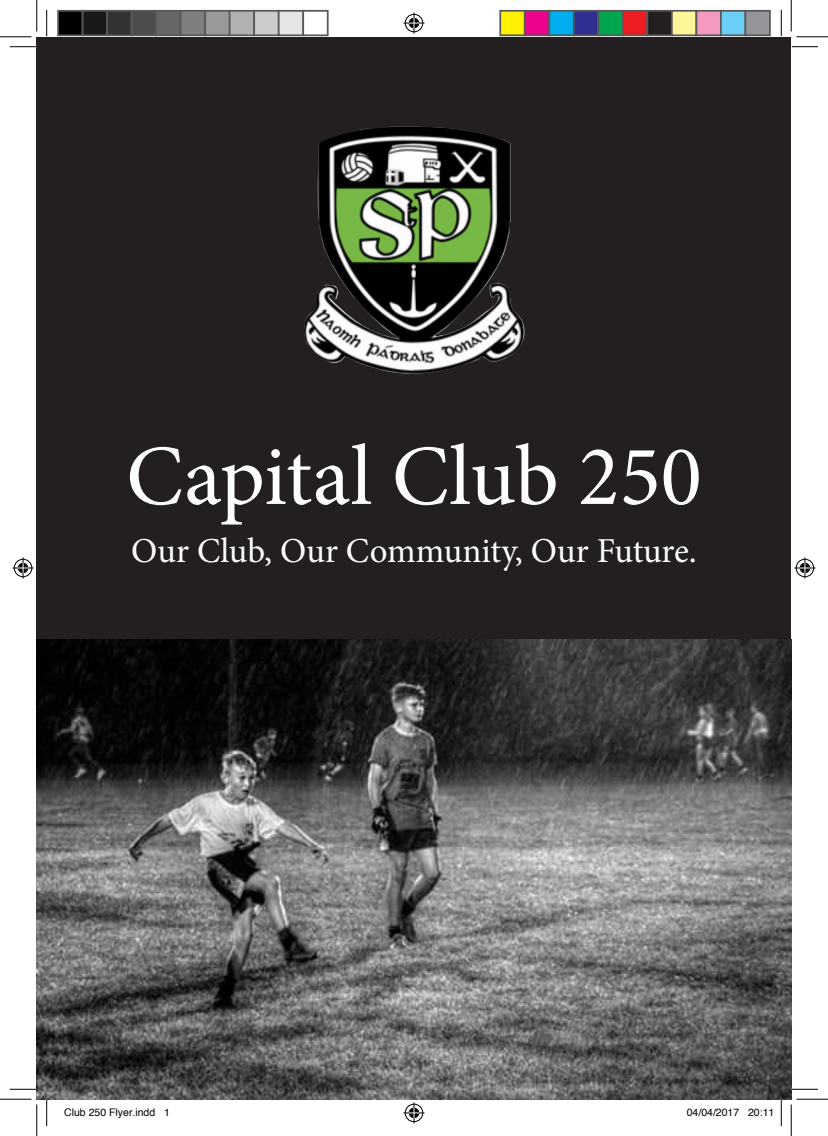
<style>
.page{position:relative;width:828px;height:1136px;background:#fff}
.page>*{position:absolute;margin:0;border:0;box-sizing:border-box;transform-origin:0 0}
.t1{font:85.75px "Minion Pro";color:#fff}
.t2{font:35px "Minion Pro";color:#fff}
.t3{font:10.5px "Helvetica";color:#000}
</style>
<div class="page">
<div style="left:37px;top:37px;width:754px;height:1061px;background:#231f20"></div>
<img style="left:304px;top:126px;width:221px;height:248px">
<img style="left:37px;top:639px;width:754px;height:459px">
<svg style="left:10px;top:46px;width:26px;height:1px"></svg>
<svg style="left:791px;top:46px;width:27px;height:1px"></svg>
<svg style="left:10px;top:1088px;width:26px;height:1px"></svg>
<svg style="left:791px;top:1088px;width:27px;height:1px"></svg>
<svg style="left:46px;top:10px;width:1px;height:26px"></svg>
<svg style="left:46px;top:1099px;width:1px;height:26px"></svg>
<svg style="left:781px;top:10px;width:1px;height:26px"></svg>
<svg style="left:781px;top:1099px;width:1px;height:26px"></svg>
<hr style="left:0;top:36px;width:32px;height:1px;background:#000">
<hr style="left:796px;top:36px;width:32px;height:1px;background:#000">
<hr style="left:0;top:1098px;width:32px;height:1px;background:#000">
<hr style="left:796px;top:1098px;width:32px;height:1px;background:#000">
<hr style="left:36px;top:0;width:1px;height:31px;background:#000">
<hr style="left:36px;top:1104px;width:1px;height:31px;background:#000">
<hr style="left:790px;top:0;width:1px;height:31px;background:#000">
<hr style="left:790px;top:1104px;width:1px;height:31px;background:#000">
<svg style="left:403px;top:13px;width:21px;height:21px"></svg>
<svg style="left:403px;top:1102px;width:21px;height:21px"></svg>
<svg style="left:13px;top:557px;width:21px;height:21px"></svg>
<svg style="left:794px;top:557px;width:21px;height:21px"></svg>
<div style="left:58px;top:11px;width:25px;height:24px;background:#000"></div>
<div style="left:57px;top:10px;width:26px;height:26px;border:2px solid #595959"></div>
<div style="left:83px;top:11px;width:24px;height:24px;background:#191919"></div>
<div style="left:82px;top:10px;width:26px;height:26px;border:2px solid #595959"></div>
<div style="left:107px;top:11px;width:25px;height:24px;background:#333"></div>
<div style="left:106px;top:10px;width:26px;height:26px;border:2px solid #595959"></div>
<div style="left:132px;top:11px;width:24px;height:24px;background:#4c4c4c"></div>
<div style="left:131px;top:10px;width:26px;height:26px;border:2px solid #595959"></div>
<div style="left:156px;top:11px;width:25px;height:24px;background:#666"></div>
<div style="left:155px;top:10px;width:26px;height:26px;border:2px solid #595959"></div>
<div style="left:181px;top:11px;width:24px;height:24px;background:#7f7f7f"></div>
<div style="left:180px;top:10px;width:26px;height:26px;border:2px solid #595959"></div>
<div style="left:205px;top:11px;width:25px;height:24px;background:#999"></div>
<div style="left:204px;top:10px;width:26px;height:26px;border:2px solid #595959"></div>
<div style="left:230px;top:11px;width:24px;height:24px;background:#b2b2b2"></div>
<div style="left:229px;top:10px;width:26px;height:26px;border:2px solid #595959"></div>
<div style="left:254px;top:11px;width:25px;height:24px;background:#ccc"></div>
<div style="left:253px;top:10px;width:26px;height:26px;border:2px solid #595959"></div>
<div style="left:279px;top:11px;width:24px;height:24px;background:#e5e5e5"></div>
<div style="left:278px;top:10px;width:26px;height:26px;border:2px solid #595959"></div>
<div style="left:302px;top:10px;width:26px;height:26px;border:2px solid #595959"></div>
<div style="left:500px;top:11px;width:24px;height:24px;background:#fff101"></div>
<div style="left:499px;top:10px;width:26px;height:26px;border:2px solid #595959"></div>
<div style="left:524px;top:11px;width:25px;height:24px;background:#ed028c"></div>
<div style="left:524px;top:10px;width:26px;height:26px;border:2px solid #595959"></div>
<div style="left:549px;top:11px;width:24px;height:24px;background:#00aeef"></div>
<div style="left:548px;top:10px;width:26px;height:26px;border:2px solid #595959"></div>
<div style="left:573px;top:11px;width:25px;height:24px;background:#2e3092"></div>
<div style="left:573px;top:10px;width:26px;height:26px;border:2px solid #595959"></div>
<div style="left:598px;top:11px;width:24px;height:24px;background:#00a54f"></div>
<div style="left:597px;top:10px;width:26px;height:26px;border:2px solid #595959"></div>
<div style="left:622px;top:11px;width:25px;height:24px;background:#ee1d23"></div>
<div style="left:622px;top:10px;width:26px;height:26px;border:2px solid #595959"></div>
<div style="left:647px;top:11px;width:24px;height:24px;background:#231f20"></div>
<div style="left:646px;top:10px;width:26px;height:26px;border:2px solid #595959"></div>
<div style="left:671px;top:11px;width:25px;height:24px;background:#fff79a"></div>
<div style="left:671px;top:10px;width:26px;height:26px;border:2px solid #595959"></div>
<div style="left:696px;top:11px;width:24px;height:24px;background:#f499c2"></div>
<div style="left:695px;top:10px;width:26px;height:26px;border:2px solid #595959"></div>
<div style="left:720px;top:11px;width:25px;height:24px;background:#6bcff6"></div>
<div style="left:720px;top:10px;width:26px;height:26px;border:2px solid #595959"></div>
<div style="left:745px;top:11px;width:24px;height:24px;background:#939598"></div>
<div style="left:744px;top:10px;width:26px;height:26px;border:2px solid #595959"></div>
<h1 class="t1" style="left:126px;top:419px;width:577px">Capital Club 250</h1>
<h2 class="t2" style="left:131px;top:527px;width:567px">Our Club, Our Community, Our Future.</h2>
<p class="t3" style="left:64px;top:1107px;width:107px">Club 250 Flyer.indd 1</p>
<p class="t3" style="left:686px;top:1107px;width:89px">04/04/2017 20:11</p>
</div>
